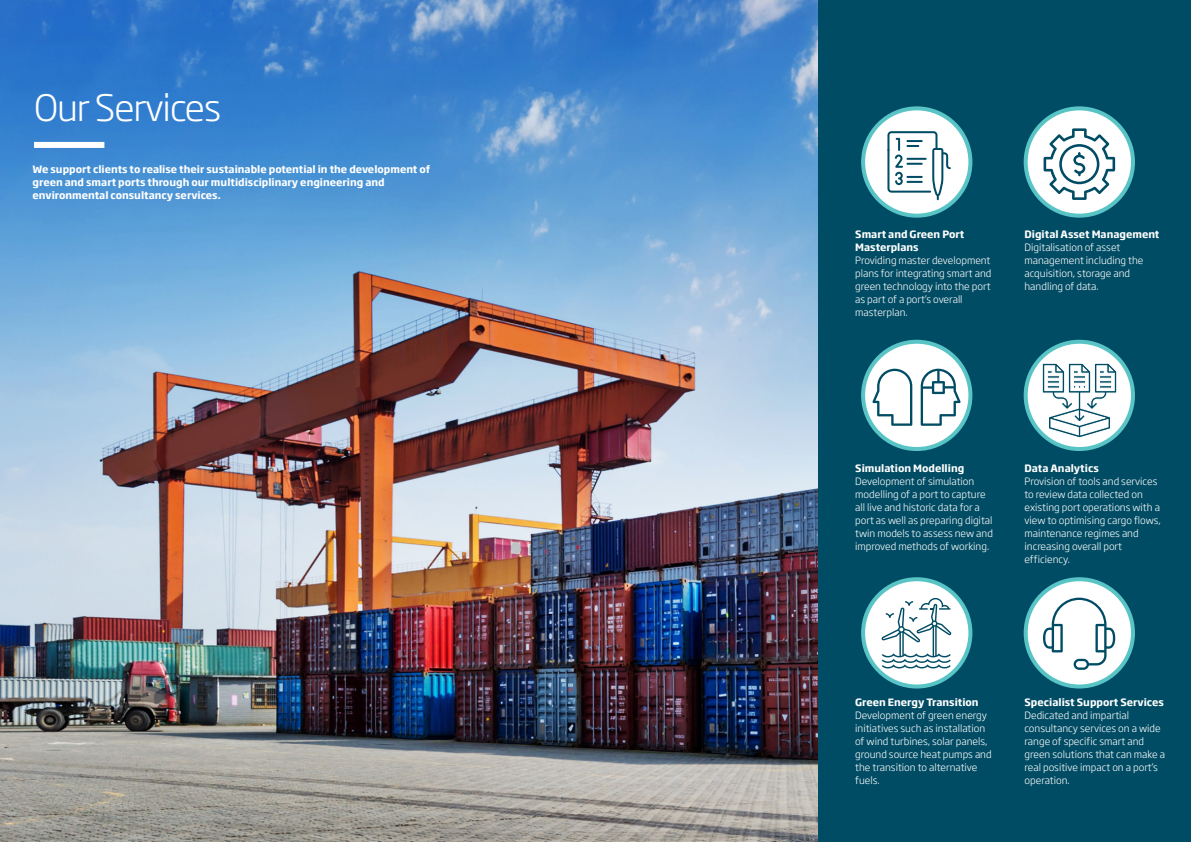
<style>
.page{position:relative;width:1191px;height:842px;background:#fff}
.page>*{position:absolute;margin:0;border:0;box-sizing:border-box;transform-origin:0 0}
.NIRAS_RU01{font:300 36px "Soho Gothic Pro";letter-spacing:-.03em;color:#fff}
._9_5_13_Brød_light{font:300 10px/13px "Soho Gothic Pro";color:#fff}
._9_5_13_Brød_light-2{font:700 10px/13px "Soho Gothic Pro";color:#fff}
.s1{font-weight:700}
</style>
<div class="page">
<img style="left:0;top:0;width:818px;height:842px">
<div style="left:818px;top:0;width:373px;height:842px;background:#004c64"></div>
<div style="left:34px;top:142px;width:70px;height:6px;background:#fff"></div>
<div style="left:863px;top:579px;width:107px;height:107px;background:#fff;border-radius:50%"></div>
<div style="left:861px;top:577px;width:111px;height:111px;border:4px solid #59c4c6;border-radius:50%"></div>
<svg style="left:881px;top:598px;width:70px;height:71px"></svg>
<svg style="left:1025px;top:342px;width:108px;height:107px;background:#e7f6f6"></svg>
<div style="left:1023px;top:340px;width:112px;height:111px;border:4px solid #59c4c6;border-radius:50%"></div>
<svg style="left:1041px;top:362px;width:76px;height:77px;background:#cddce1"></svg>
<svg style="left:1025px;top:579px;width:108px;height:107px;background:#e4f5f5"></svg>
<div style="left:1023px;top:577px;width:112px;height:111px;border:4px solid #59c4c6;border-radius:50%"></div>
<svg style="left:1040px;top:595px;width:78px;height:78px;background:#dce7ea"></svg>
<div style="left:863px;top:342px;width:107px;height:107px;background:#fff;border-radius:50%"></div>
<div style="left:861px;top:340px;width:111px;height:111px;border:4px solid #59c4c6;border-radius:50%"></div>
<svg style="left:871px;top:367px;width:91px;height:60px"></svg>
<svg style="left:1025px;top:108px;width:108px;height:108px;background:#e1f4f4"></svg>
<div style="left:1023px;top:106px;width:112px;height:112px;border:4px solid #59c4c6;border-radius:50%"></div>
<svg style="left:1040px;top:125px;width:78px;height:78px;background:#cddce1"></svg>
<div style="left:863px;top:108px;width:107px;height:108px;background:#fff;border-radius:50%"></div>
<div style="left:861px;top:106px;width:111px;height:112px;border:4px solid #59c4c6;border-radius:50%"></div>
<svg style="left:887px;top:131px;width:63px;height:69px"></svg>
<p class="NIRAS_RU01" style="left:34px;top:80px;width:188px">Our Services</p>
<p class="_9_5_13_Brød_light-2" style="left:33px;top:162px;width:399px">We support clients to realise their sustainable potential in the development of green and smart ports through our multidisciplinary engineering and environmental consultancy services.</p>
<p class="_9_5_13_Brød_light" style="left:855px;top:227px;width:138px"><span class="s1">Smart and Green Port<br>Masterplans<br></span>Providing master development plans for integrating smart and green technology into the port as part of a port’s overall masterplan.</p>
<p class="_9_5_13_Brød_light" style="left:1024px;top:227px;width:136px"><span class="s1">Digital Asset Management<br></span>Digitalisation of asset management including the acquisition, storage and handling of data.</p>
<p class="_9_5_13_Brød_light" style="left:855px;top:461px;width:139px"><span class="s1">Simulation Modelling<br></span>Development of simulation modelling of a port to capture all live and historic data for a port as well as preparing digital twin models to assess new and improved methods of working.</p>
<p class="_9_5_13_Brød_light" style="left:1024px;top:461px;width:138px"><span class="s1">Data Analytics<br></span>Provision of tools and services to review data collected on existing port operations with a view to optimising cargo flows, maintenance regimes and increasing overall port efficiency.</p>
<p class="_9_5_13_Brød_light" style="left:855px;top:695px;width:138px"><span class="s1">Green Energy Transition<br></span>Development of green energy initiatives such as installation of wind turbines, solar panels, ground source heat pumps and the transition to alternative fuels.</p>
<p class="_9_5_13_Brød_light" style="left:1024px;top:695px;width:142px"><span class="s1">Specialist Support Services<br></span>Dedicated and impartial consultancy services on a wide range of specific smart and green solutions that can make a real positive impact on a port’s operation.</p>
</div>
